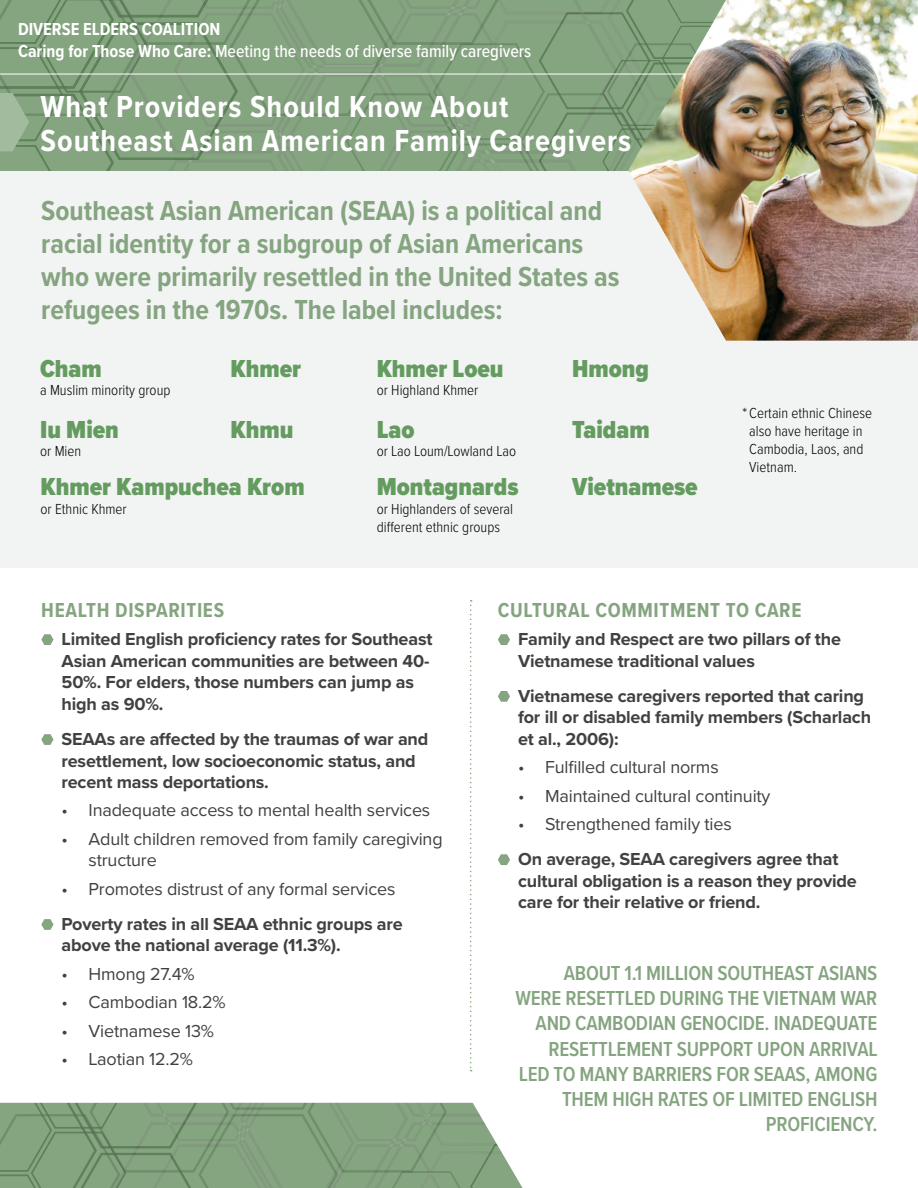
<style>
.page{position:relative;width:918px;height:1188px;background:#fff}
.page>*{position:absolute;margin:0;border:0;box-sizing:border-box;transform-origin:0 0}
.t1{font:700 31.5px/34.5px "Proxima Nova Cond";letter-spacing:.03em;color:#fff}
.t2{font:700 28.5px/33px "Proxima Nova Cond";color:#85a480}
.t3{font:900 25.5px "Proxima Nova Cond";color:#649b5f}
.t4{font:600 21px/25.2px "Proxima Nova Cond";letter-spacing:-.01em;color:#85a480;text-align:right}
.t5{font:700 21px "Proxima Nova Cond";letter-spacing:.03em;color:#85a480}
.t6{font:700 18px/21.6px "Proxima Nova";letter-spacing:-.01em;color:#414042}
.t7{font:18px/21.6px "Proxima Nova";letter-spacing:-.01em;color:#414042}
.t8{font:700 18px/21.6px "Proxima Nova Cond";color:#fff}
.t9{font:300 15px/18px "Proxima Nova Cond";color:#000}
.s1{font-weight:500}
</style>
<div class="page">
<div style="left:0;top:170px;width:918px;height:398px;background:#f2f3f3"></div>
<svg style="left:0;top:0;width:628px;height:170px;background:#82a17d"></svg>
<svg style="left:41px;top:634px;width:13px;height:11px"></svg>
<svg style="left:41px;top:734px;width:13px;height:11px"></svg>
<svg style="left:41px;top:919px;width:13px;height:11px"></svg>
<hr style="left:0;top:74px;width:716px;height:1px;background:#fff">
<img style="left:628px;top:0;width:290px;height:341px">
<svg style="left:498px;top:634px;width:12px;height:11px"></svg>
<svg style="left:498px;top:691px;width:12px;height:11px"></svg>
<svg style="left:498px;top:854px;width:12px;height:11px"></svg>
<svg style="left:470px;top:600px;width:2px;height:471px"></svg>
<svg style="left:0;top:1103px;width:523px;height:85px;background:#87a483"></svg>
<p class="t8" style="left:18px;top:18px;width:515px">DIVERSE ELDERS COALITION<br>Caring for Those Who Care: <span class="s1">Meeting the needs of diverse family caregivers</span></p>
<h1 class="t1" style="left:40px;top:88px;width:592px">What Providers Should Know About<br>Southeast Asian American Family Caregivers</h1>
<h2 class="t2" style="left:41px;top:193px;width:580px">Southeast Asian American (SEAA) is a political and racial identity for a subgroup of Asian Americans who were primarily resettled in the United States as refugees in the 1970s. The label includes:</h2>
<h3 class="t3" style="left:40px;top:350px;width:63px">Cham</h3>
<p class="t9" style="left:40px;top:381px;width:132px">a Muslim minority group</p>
<h3 class="t3" style="left:230px;top:350px;width:72px">Khmer</h3>
<h3 class="t3" style="left:377px;top:350px;width:128px">Khmer Loeu</h3>
<p class="t9" style="left:377px;top:381px;width:103px">or Highland Khmer</p>
<h3 class="t3" style="left:572px;top:350px;width:78px">Hmong</h3>
<h3 class="t3" style="left:40px;top:411px;width:80px">Iu Mien</h3>
<p class="t9" style="left:40px;top:441px;width:43px">or Mien</p>
<h3 class="t3" style="left:230px;top:411px;width:64px">Khmu</h3>
<h3 class="t3" style="left:377px;top:411px;width:39px">Lao</h3>
<p class="t9" style="left:377px;top:441px;width:141px">or Lao Loum/Lowland Lao</p>
<h3 class="t3" style="left:572px;top:411px;width:79px">Taidam</h3>
<p class="t9" style="left:749px;top:403px;width:124px;text-indent:-7px">* Certain ethnic Chinese also have heritage in<br>Cambodia, Laos, and<br>Vietnam.</p>
<h3 class="t3" style="left:40px;top:468px;width:266px">Khmer Kampuchea Krom</h3>
<p class="t9" style="left:40px;top:499px;width:88px">or Ethnic Khmer</p>
<h3 class="t3" style="left:377px;top:468px;width:143px">Montagnards</h3>
<p class="t9" style="left:377px;top:499px;width:138px">or Highlanders of several different ethnic groups</p>
<h3 class="t3" style="left:572px;top:468px;width:127px">Vietnamese</h3>
<p class="t5" style="left:41px;top:594px;width:184px">HEALTH DISPARITIES</p>
<p class="t6" style="left:62px;top:628px;width:372px">Limited English proficiency rates for Southeast Asian American communities are between 40- 50%. For elders, those numbers can jump as high as 90%.</p>
<p class="t6" style="left:62px;top:728px;width:368px">SEAAs are affected by the traumas of war and resettlement, low socioeconomic status, and recent mass deportations.</p>
<p class="t7" style="left:62px;top:799px;width:370px">• Inadequate access to mental health services</p>
<p class="t7" style="left:89px;top:827px;width:356px;text-indent:-27px">• Adult children removed from family caregiving structure</p>
<p class="t7" style="left:62px;top:877px;width:335px">• Promotes distrust of any formal services</p>
<p class="t6" style="left:62px;top:913px;width:343px">Poverty rates in all SEAA ethnic groups are above the national average (11.3%).</p>
<p class="t7" style="left:62px;top:962px;width:135px">• Hmong 27.4%</p>
<p class="t7" style="left:62px;top:991px;width:166px">• Cambodian 18.2%</p>
<p class="t7" style="left:62px;top:1019px;width:154px">• Vietnamese 13%</p>
<p class="t7" style="left:62px;top:1047px;width:133px">• Laotian 12.2%</p>
<p class="t5" style="left:498px;top:594px;width:305px">CULTURAL COMMITMENT TO CARE</p>
<p class="t6" style="left:518px;top:628px;width:324px">Family and Respect are two pillars of the<br>Vietnamese traditional values</p>
<p class="t6" style="left:518px;top:685px;width:355px">Vietnamese caregivers reported that caring for ill or disabled family members (Scharlach et al., 2006):</p>
<p class="t7" style="left:518px;top:756px;width:202px">• Fulfilled cultural norms</p>
<p class="t7" style="left:518px;top:784px;width:254px">• Maintained cultural continuity</p>
<p class="t7" style="left:518px;top:812px;width:215px">• Strengthened family ties</p>
<p class="t6" style="left:518px;top:848px;width:340px">On average, SEAA caregivers agree that cultural obligation is a reason they provide care for their relative or friend.</p>
<p class="t4" style="left:516px;top:960px;width:363px">ABOUT 1.1 MILLION SOUTHEAST ASIANS<br>WERE RESETTLED DURING THE VIETNAM WAR<br>AND CAMBODIAN GENOCIDE. INADEQUATE<br>RESETTLEMENT SUPPORT UPON ARRIVAL<br>LED TO MANY BARRIERS FOR SEAAS, AMONG<br>THEM HIGH RATES OF LIMITED ENGLISH<br>PROFICIENCY.</p>
</div>
